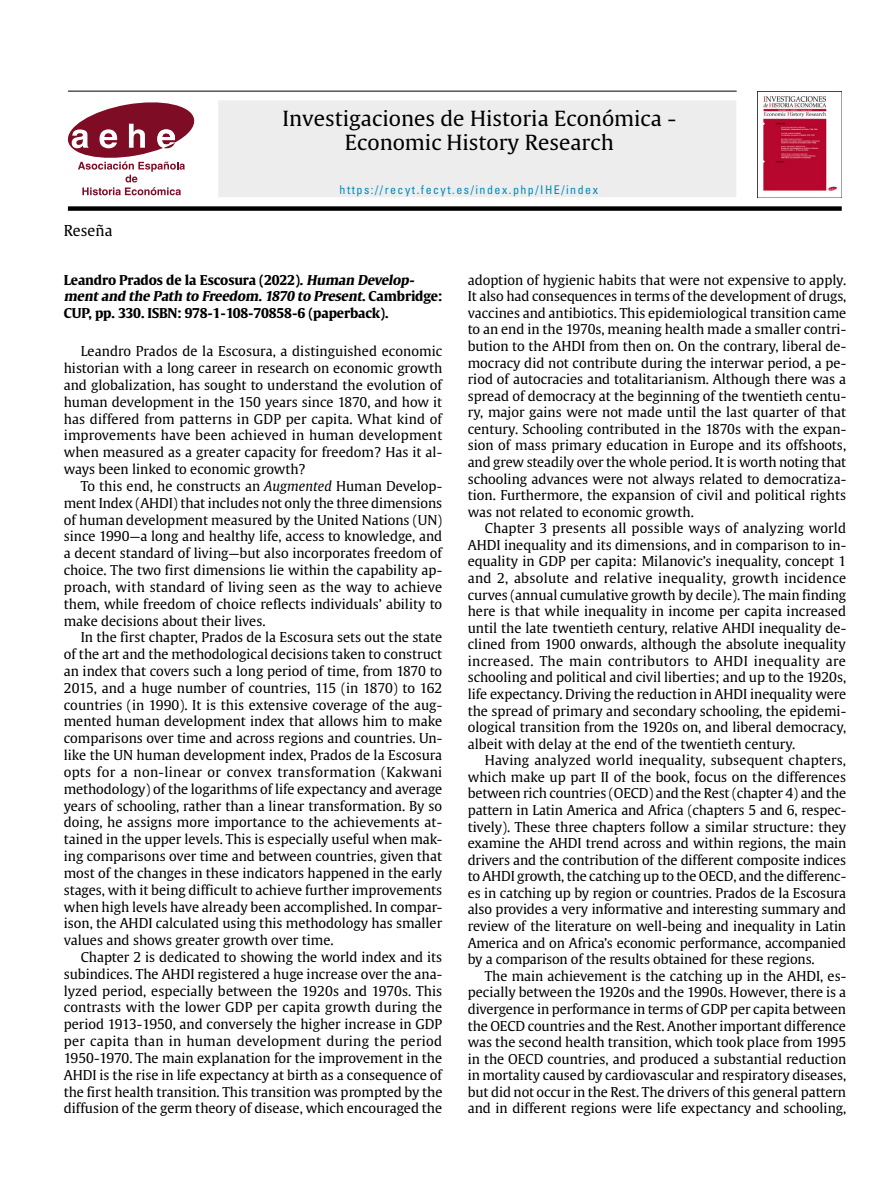
<style>
.page{position:relative;width:893px;height:1191px;background:#fff}
.page>*{position:absolute;margin:0;border:0;box-sizing:border-box;transform-origin:0 0}
.t1{font:20.7px/23.7px "Gulliver RM";color:#000;text-align:center}
.t2{font:15px "Gulliver";color:#000}
.Texto_general{font:13.5px/16.5px "Gulliver";color:#000;text-align:justify}
.Titular{font:700 13.5px/16.8px "Gulliver";letter-spacing:-.01em;color:#000}
.Pie_imagen{font:condensed 12px "Univers";letter-spacing:.125em;color:#008dbc}
.s1{font-style:italic}
</style>
<div class="page">
<hr style="left:68px;top:91px;width:669px;height:1px;background:#000">
<div style="left:218px;top:100px;width:518px;height:97px;background:#ededed"></div>
<svg style="left:68px;top:102px;width:126px;height:93px"></svg>
<img style="left:758px;top:91px;width:84px;height:106px">
<div style="left:68px;top:206px;width:774px;height:5px;background:#000"></div>
<p class="t2" style="left:64px;top:221px;width:50px">Reseña</p>
<h1 class="t1" style="left:282px;top:107px;width:395px">Investigaciones de Historia Económica -<br>Economic History Research</h1>
<p class="Pie_imagen" style="left:340px;top:182px;width:260px">https://recyt.fecyt.es/index.php/IHE/index</p>
<p class="Titular" style="left:64px;top:271px;width:380px">Leandro Prados de la Escosura (2022). <span class="s1">Human Develop&shy;mentand the Path to Freedom.1870 to Present</span>. C a m b r i d g e :<br>CUP, pp. 330. ISBN: 978-1-108-70858-6 (paperback).</p>
<p class="Texto_general" style="left:64px;top:343px;width:380px;text-indent:17px">Leandro Prados de la Escosura, a distinguished economic historian with a long career in research on economic growth and globalization, has sought to understand the evolution of human development in the 150 years since 1870, and how it has differed from patterns in GDP per capita. What kind of improvements have been achieved in human development when measured as a greater capacity for freedom? Has it al&shy;ways been linked to economic growth?</p>
<p class="Texto_general" style="left:64px;top:477px;width:380px;text-indent:17px">To this end, he constructs an <span class="s1">Augmented</span> Human Develop&shy;ment Index (AHDI) that includes not only the three dimensions of human development measured by the United Nations (UN) since 1990—a long and healthy life, access to knowledge, and a decent standard of living—but also incorporates freedom of choice. The two first dimensions lie within the capability ap&shy;proach, with standard of living seen as the way to achieve them, while freedom of choice reflects individuals’ ability to make decisions about their lives.</p>
<p class="Texto_general" style="left:64px;top:629px;width:380px;text-indent:17px">In the first chapter, Prados de la Escosura sets out the state of the art and the methodological decisions taken to construct an index that covers such a long period of time, from 1870 to 2015, and a huge number of countries, 115 (in 1870) to 162 countries (in 1990). It is this extensive coverage of the aug&shy;mented human development index that allows him to make comparisons over time and across regions and countries. Un&shy;like the UN human development index, Prados de la Escosura opts for a non-linear or convex transformation (Kakwani methodology) of the logarithms of life expectancy and average years of schooling, rather than a linear transformation. By so doing, he assigns more importance to the achievements at&shy;tained in the upper levels. This is especially useful when mak&shy;ing comparisons over time and between countries, given that most of the changes in these indicators happened in the early stages, with it being difficult to achieve further improvements when high levels have already been accomplished. In compar&shy;ison, the AHDI calculated using this methodology has smaller values and shows greater growth over time.</p>
<p class="Texto_general" style="left:64px;top:948px;width:380px;text-indent:17px">Chapter 2 is dedicated to showing the world index and its subindices. The AHDI registered a huge increase over the ana&shy;lyzed period, especially between the 1920s and 1970s. This contrasts with the lower GDP per capita growth during the period 1913-1950, and conversely the higher increase in GDP per capita than in human development during the period 1950-1970. The main explanation for the improvement in the AHDI is the rise in life expectancy at birth as a consequence of the first health transition. This transition was prompted by the diffusion of the germ theory of disease, which encouraged the</p>
<p class="Texto_general" style="left:468px;top:271px;width:380px">adoption of hygienic habits that were not expensive to apply.<br>It also had consequences in terms of the development of drugs, vaccines and antibiotics. This epidemiological transition came to an end in the 1970s, meaning health made a smaller contri&shy;bution to the AHDI from then on. On the contrary, liberal de&shy;mocracy did not contribute during the interwar period, a pe&shy;riod of autocracies and totalitarianism. Although there was a spread of democracy at the beginning of the twentieth centu&shy;ry, major gains were not made until the last quarter of that century. Schooling contributed in the 1870s with the expan&shy;sion of mass primary education in Europe and its offshoots, and grew steadily over the whole period. It is worth noting that schooling advances were not always related to democratiza&shy;tion. Furthermore, the expansion of civil and political rights was not related to economic growth.</p>
<p class="Texto_general" style="left:468px;top:520px;width:380px;text-indent:17px">Chapter 3 presents all possible ways of analyzing world AHDI inequality and its dimensions, and in comparison to in&shy;equality in GDP per capita: Milanovic’s inequality, concept 1 and 2, absolute and relative inequality, growth incidence curves (annual cumulative growth by decile). The main finding here is that while inequality in income per capita increased until the late twentieth century, relative AHDI inequality de&shy;clined from 1900 onwards, although the absolute inequality increased. The main contributors to AHDI inequality are schooling and political and civil liberties; and up to the 1920s, life expectancy. Driving the reduction in AHDI inequality were the spread of primary and secondary schooling, the epidemi&shy;ological transition from the 1920s on, and liberal democracy, albeit with delay at the end of the twentieth century.</p>
<p class="Texto_general" style="left:468px;top:752px;width:380px;text-indent:17px">Having analyzed world inequality, subsequent chapters, which make up part II of the book, focus on the differences between rich countries (OECD) and the Rest (chapter 4) and the pattern in Latin America and Africa (chapters 5 and 6, respec&shy;tively). These three chapters follow a similar structure: they examine the AHDI trend across and within regions, the main drivers and the contribution of the different composite indices to AHDI growth, the catching up to the OECD, and the differenc&shy;es in catching up by region or countries. Prados de la Escosura also provides a very informative and interesting summary and review of the literature on well-being and inequality in Latin America and on Africa’s economic performance, accompanied by a comparison of the results obtained for these regions.</p>
<p class="Texto_general" style="left:468px;top:967px;width:380px;text-indent:17px">The main achievement is the catching up in the AHDI, es&shy;pecially between the 1920s and the 1990s. However, there is a divergence in performance in terms of GDP per capita between the OECD countries and the Rest. Another important difference was the second health transition, which took place from 1995 in the OECD countries, and produced a substantial reduction in mortality caused by cardiovascular and respiratory diseases, but did not occur in the Rest. The drivers of this general pattern and in different regions were life expectancy and schooling,</p>
</div>
